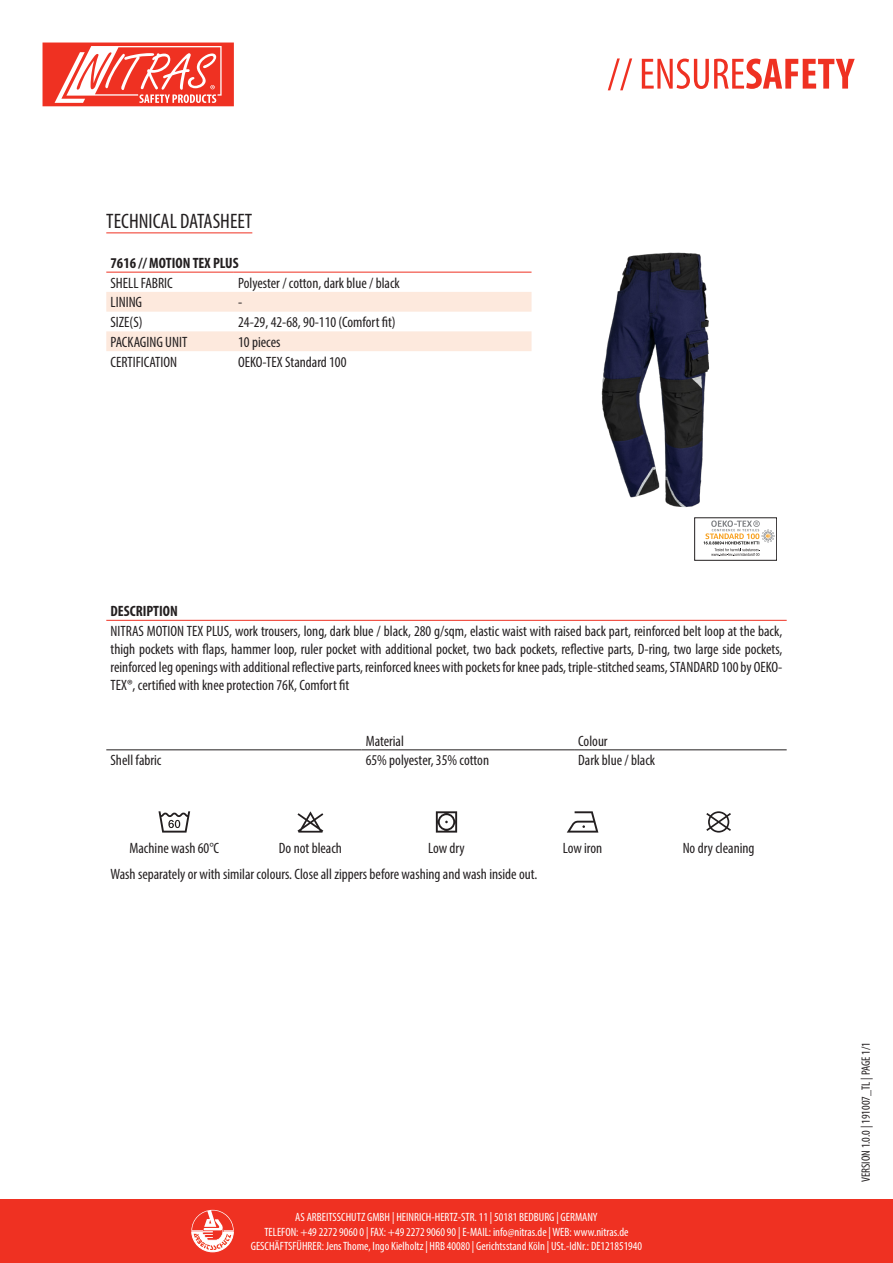
<style>
.page{position:relative;width:893px;height:1263px;background:#fff}
.page>*{position:absolute;margin:0;border:0;box-sizing:border-box;transform-origin:0 0}
.t1{font:condensed 21px "Myriad Pro";color:#231f20}
.Artikeltext{font:condensed 15px/18px "Myriad Pro";color:#231f20;text-align:justify}
.t2{font:700 condensed 15px "Myriad Pro";color:#231f20}
.t3{font:condensed 12px/14.4px "Myriad Pro";color:#fff;text-align:center}
.t4{font:condensed 12px "Myriad Pro";color:#231f20}
</style>
<div class="page">
<div style="left:0;top:1199px;width:893px;height:64px;background:#ef3122"></div>
<svg style="left:608px;top:58px;width:247px;height:32px"></svg>
<svg style="left:191px;top:1210px;width:43px;height:42px"></svg>
<svg style="left:43px;top:43px;width:191px;height:63px"></svg>
<hr style="left:106px;top:232px;width:146px;height:1px;background:#ef3122">
<svg style="left:106px;top:292px;width:425px;height:59px"></svg>
<hr style="left:106px;top:272px;width:128px;height:1px;background:#ef3122">
<hr style="left:234px;top:272px;width:297px;height:1px;background:#ef3122">
<img style="left:531px;top:252px;width:179px;height:255px">
<svg style="left:704px;top:520px;width:71px;height:36px"></svg>
<hr style="left:106px;top:620px;width:681px;height:1px;background:#ef3122">
<svg style="left:106px;top:750px;width:681px;height:1px"></svg>
<hr style="left:106px;top:749px;width:255px;height:1px;background:#231f20">
<hr style="left:361px;top:749px;width:213px;height:1px;background:#231f20">
<hr style="left:574px;top:749px;width:213px;height:1px;background:#231f20">
<svg style="left:158px;top:811px;width:32px;height:21px"></svg>
<svg style="left:297px;top:811px;width:26px;height:21px"></svg>
<svg style="left:436px;top:811px;width:21px;height:21px"></svg>
<svg style="left:567px;top:811px;width:31px;height:21px"></svg>
<svg style="left:706px;top:811px;width:25px;height:21px"></svg>
<p class="t1" style="left:106px;top:209px;width:148px">TECHNICAL DATASHEET</p>
<p class="t2" style="left:111px;top:253px;width:130px">7616 // MOTION TEX PLUS</p>
<p class="Artikeltext" style="left:111px;top:273px;width:64px">SHELL FABRIC</p>
<p class="Artikeltext" style="left:238px;top:273px;width:163px">Polyester / cotton, dark blue / black</p>
<p class="Artikeltext" style="left:111px;top:293px;width:33px">LINING</p>
<p class="Artikeltext" style="left:238px;top:293px;width:6px">-</p>
<p class="Artikeltext" style="left:111px;top:313px;width:34px">SIZE(S)</p>
<p class="Artikeltext" style="left:238px;top:313px;width:159px">24-29, 42-68, 90-110 (Comfort fit)</p>
<p class="Artikeltext" style="left:111px;top:333px;width:78px">PACKAGING UNIT</p>
<p class="Artikeltext" style="left:238px;top:333px;width:44px">10 pieces</p>
<p class="Artikeltext" style="left:111px;top:352px;width:68px">CERTIFICATION</p>
<p class="Artikeltext" style="left:238px;top:352px;width:110px">OEKO-TEX Standard 100</p>
<p class="t2" style="left:111px;top:602px;width:69px">DESCRIPTION</p>
<p class="Artikeltext" style="left:111px;top:622px;width:673px">NITRAS MOTION TEX PLUS, work trousers, long, dark blue / black, 280 g/sqm, elastic waist with raised back part, reinforced belt loop at the back, thigh pockets with flaps, hammer loop, ruler pocket with additional pocket, two back pockets, reflective parts, D-ring, two large side pockets, reinforced leg openings with additional reflective parts, reinforced knees with pockets for knee pads, triple-stitched seams, STANDARD 100 by OEKO-TEX®, certified with knee protection 76K, Comfort fit</p>
<p class="Artikeltext" style="left:366px;top:731px;width:40px">Material</p>
<p class="Artikeltext" style="left:578px;top:731px;width:31px">Colour</p>
<p class="Artikeltext" style="left:111px;top:751px;width:52px">Shell fabric</p>
<p class="Artikeltext" style="left:366px;top:751px;width:125px">65% polyester, 35% cotton</p>
<p class="Artikeltext" style="left:578px;top:751px;width:78px">Dark blue / black</p>
<p class="Artikeltext" style="left:130px;top:839px;width:91px">Machine wash 60°C</p>
<p class="Artikeltext" style="left:279px;top:839px;width:65px">Do not bleach</p>
<p class="Artikeltext" style="left:428px;top:839px;width:38px">Low dry</p>
<p class="Artikeltext" style="left:563px;top:839px;width:41px">Low iron</p>
<p class="Artikeltext" style="left:683px;top:839px;width:73px">No dry cleaning</p>
<p class="Artikeltext" style="left:111px;top:864px;width:428px">Wash separately or with similar colours. Close all zippers before washing and wash inside out.</p>
<p class="t3" style="left:251px;top:1210px;width:393px">AS ARBEITSSCHUTZ GMBH | HEINRICH-HERTZ-STR. 11 | 50181 BEDBURG | GERMANY<br>TELEFON: +49 2272 9060 0 | FAX: +49 2272 9060 90 | E-MAIL: info@nitras.de | WEB: www.nitras.de<br>GESCHÄFTSFÜHRER: Jens Thome, Ingo Kielholtz | HRB 40080 | Gerichtsstand Köln | USt.-IdNr.: DE121851940</p>
<p class="t4" style="left:859px;top:1182px;width:141px;rotate:-90deg">VERSION 1.0.0 | 191007_TL | PAGE 1/1</p>
</div>
